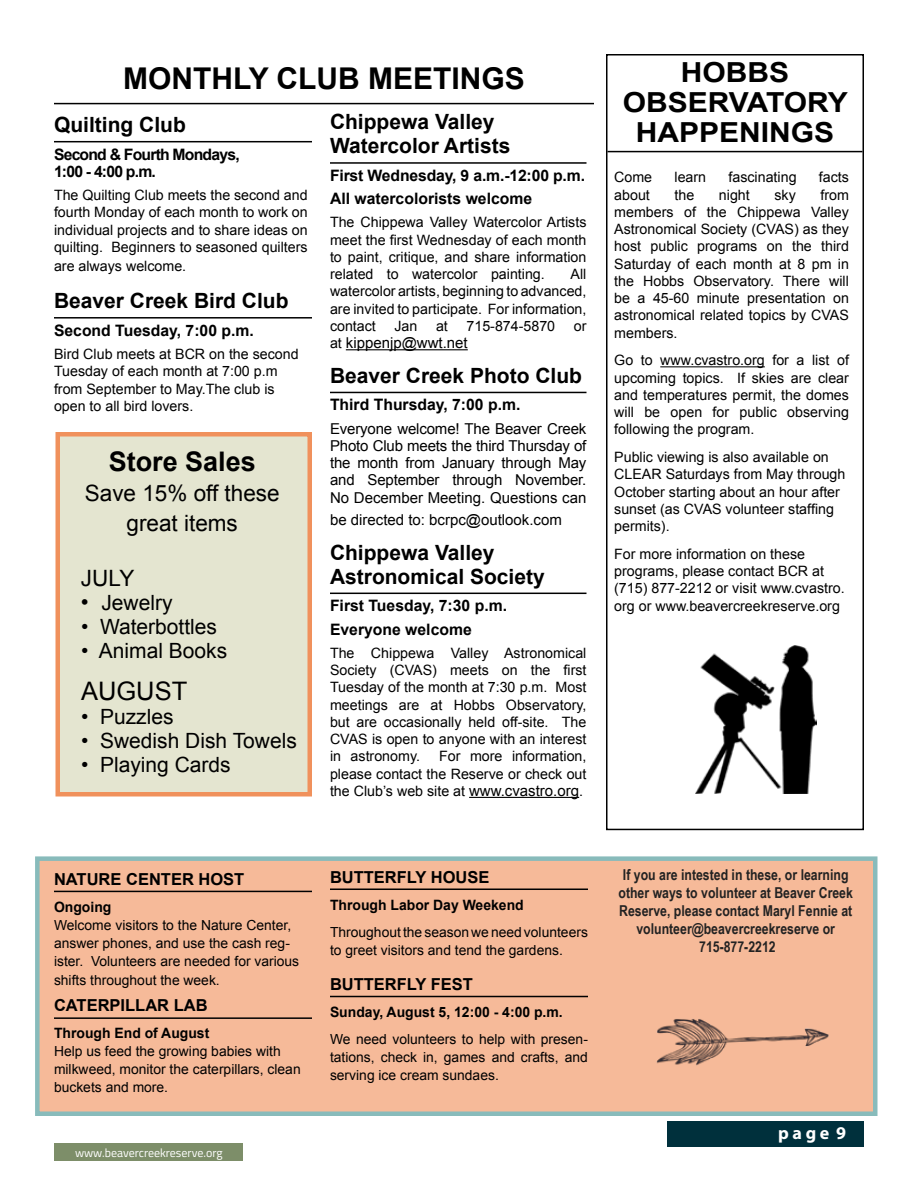
<style>
.page{position:relative;width:918px;height:1188px;background:#fff}
.page>*{position:absolute;margin:0;border:0;box-sizing:border-box;transform-origin:0 0}
.t1{font:700 30px "Arial";color:#000}
.t2{font:700 27.6px/30px "Arial";color:#000;text-align:center;scale:1.09 1}
.t3{font:700 27px "Arial";color:#000}
.t4{font:25.5px "Arial";color:#000}
.t5{font:22.5px/30px "Arial";color:#000;text-align:center}
.t6{font:700 21px/24px "Arial";color:#000}
.t7{font:21px "Arial";color:#000}
.t8{font:700 18px "Myriad Pro";color:#fff}
.t9{font:700 16.5px "Arial";color:#000}
.t10{font:700 15.75px/23.2px "Arial";color:#000}
.t11{font:700 15.75px/17.2px "Arial";letter-spacing:-.05em;color:#000}
.t12{font:15px/17.4px "Arial";color:#000;text-align:justify}
.t13{font:700 15px/18px "Arial Narrow";color:#222;text-align:center}
.t14{font:14.25px/17.2px "Arial";color:#000;text-align:justify}
.t15{font:700 14.25px "Arial";color:#000}
.t16{font:13.8px/18px "Arial";color:#000}
.t17{font:12px "Titillium";color:#fff}
.s1{font-size:14.25px}
.s2{font-size:22.5px}
.s3{font-size:15px}
</style>
<div class="page">
<hr style="left:54px;top:141px;width:258px;height:1px;background:#000">
<hr style="left:54px;top:317px;width:258px;height:2px;background:#000">
<hr style="left:54px;top:103px;width:540px;height:1px;background:#000">
<hr style="left:608px;top:151px;width:254px;height:1px;background:#000">
<hr style="left:660px;top:366px;width:105px;height:1px;background:#000">
<div style="left:606px;top:54px;width:258px;height:776px;border:2px solid #000"></div>
<hr style="left:330px;top:162px;width:256px;height:2px;background:#000">
<hr style="left:346px;top:349px;width:122px;height:1px;background:#000">
<hr style="left:330px;top:392px;width:256px;height:1px;background:#000">
<hr style="left:330px;top:593px;width:256px;height:1px;background:#000">
<hr style="left:469px;top:797px;width:110px;height:1px;background:#000">
<img style="left:695px;top:645px;width:122px;height:149px">
<div style="left:37px;top:859px;width:838px;height:255px;background:#f6ba99"></div>
<div style="left:35px;top:856px;width:843px;height:260px;border:4px solid #8bb"></div>
<div style="left:56px;top:432px;width:256px;height:364px;background:#e4e5d0;border:4px solid #f0915c"></div>
<div style="left:55px;top:1144px;width:188px;height:17px;background:#7d8e69"></div>
<hr style="left:54px;top:891px;width:258px;height:1px;background:#000">
<hr style="left:54px;top:1017px;width:258px;height:2px;background:#000">
<hr style="left:330px;top:889px;width:258px;height:1px;background:#000">
<hr style="left:330px;top:996px;width:258px;height:1px;background:#000">
<img style="left:656px;top:1019px;width:173px;height:47px">
<div style="left:668px;top:1121px;width:196px;height:26px;background:#00303c"></div>
<h1 class="t1" style="left:123px;top:59px;width:403px">MONTHLY CLUB MEETINGS</h1>
<h2 class="t2" style="left:623px;top:58px;width:208px">HOBBS<br>OBSERVATORY<br>HAPPENINGS</h2>
<p class="t14" style="left:614px;top:169px;width:40px">Come</p>
<p class="t14" style="left:675px;top:169px;width:33px">learn</p>
<p class="t14" style="left:729px;top:169px;width:70px">fascinating</p>
<p class="t14" style="left:819px;top:169px;width:32px">facts</p>
<p class="t14" style="left:614px;top:186px;width:37px">about</p>
<p class="t14" style="left:675px;top:186px;width:21px">the</p>
<p class="t14" style="left:719px;top:186px;width:32px">night</p>
<p class="t14" style="left:774px;top:186px;width:23px">sky</p>
<h3 class="t6" style="left:330px;top:110px;width:182px">Chippewa Valley<br>Watercolor Artists</h3>
<p class="t10" style="left:330px;top:164px;width:257px">First Wednesday, 9 a.m.-12:00 p.m.<br>All watercolorists welcome</p>
<p class="t14" style="left:330px;top:214px;width:258px">The Chippewa Valley Watercolor Artists meet the first Wednesday of each month to paint, critique, and share information related to watercolor painting.</p>
<h3 class="t6" style="left:54px;top:113px;width:133px">Quilting Club</h3>
<p class="t11" style="left:54px;top:146px;width:187px">Second &amp; Fourth Mondays,<br>1:00 - 4:00 p.m.</p>
<p class="t14" style="left:54px;top:187px;width:255px">The Quilting Club meets the second and fourth Monday of each month to work on individual projects and to share ideas on quilting. Beginners to seasoned quilters</p>
<p class="t14" style="left:54px;top:257px;width:134px">are always welcome.</p>
<h3 class="t6" style="left:54px;top:289px;width:236px">Beaver Creek Bird Club</h3>
<p class="t10" style="left:54px;top:319px;width:201px">Second Tuesday, 7:00 p.m.</p>
<p class="t14" style="left:54px;top:346px;width:246px;text-align:left">Bird Club meets at BCR on the second<br>Tuesday of each month at 7:00 p.m from September to May.The club is open to all bird lovers.</p>
<p class="t14" style="left:614px;top:186px;width:236px;text-indent:206px">from members of the Chippewa Valley Astronomical Society (CVAS) as they host public programs on the third Saturday of each month at 8 pm in the Hobbs Observatory. There will be a 45-60 minute presentation on astronomical related topics by CVAS members.</p>
<p class="t14" style="left:614px;top:352px;width:236px">Go to www.cvastro.org for a list of upcoming topics. If skies are clear and temperatures permit, the domes will be open for public observing following the program.</p>
<p class="t14" style="left:614px;top:449px;width:233px;text-align:left">Public viewing is also available on<br>CLEAR Saturdays from May through<br>October starting about an hour after sunset (as CVAS volunteer staffing permits).</p>
<p class="t14" style="left:614px;top:545px;width:232px;text-align:left">For more information on these programs, please contact BCR at (715) 877-2212 or visit www.cvastro. org or www.beavercreekreserve.org</p>
<p class="t14" style="left:330px;top:266px;width:258px;text-indent:241px">All watercolor artists, beginning to advanced, are invited to participate. For information, contact</p>
<p class="t14" style="left:395px;top:318px;width:24px">Jan</p>
<p class="t14" style="left:436px;top:318px;width:13px">at</p>
<p class="t14" style="left:467px;top:318px;width:90px">715-874-5870</p>
<p class="t14" style="left:574px;top:318px;width:14px">or</p>
<p class="t12" style="left:330px;top:334px;width:139px"><span class="s1">at</span> kippenjp@wwt.net</p>
<h3 class="t6" style="left:330px;top:364px;width:254px">Beaver Creek Photo Club</h3>
<p class="t10" style="left:330px;top:394px;width:192px">Third Thursday, 7:00 p.m.</p>
<p class="t12" style="left:330px;top:420px;width:258px">Everyone welcome! The Beaver Creek Photo Club meets the third Thursday of the month from January through May and September through November.<br>No December Meeting. Questions can</p>
<p class="t12" style="left:330px;top:511px;width:233px">be directed to: bcrpc@outlook.com</p>
<h3 class="t6" style="left:330px;top:541px;width:216px">Chippewa Valley<br>Astronomical Society</h3>
<p class="t10" style="left:330px;top:595px;width:179px">First Tuesday, 7:30 p.m.<br>Everyone welcome</p>
<p class="t14" style="left:330px;top:644px;width:258px">The Chippewa Valley Astronomical Society (CVAS) meets on the first Tuesday of the month at 7:30 p.m. Most meetings are at Hobbs Observatory, but are occasionally held off-site. The CVAS is open to anyone with an interest in astronomy.</p>
<h3 class="t3" style="left:109px;top:444px;width:149px">Store Sales</h3>
<h3 class="t5" style="left:85px;top:478px;width:196px">Save 15% off these great items</h3>
<h3 class="t5" style="left:81px;top:563px;width:55px">JULY</h3>
<h3 class="t7" style="left:81px;top:589px;width:93px"><span class="s2">•</span> Jewelry</h3>
<h3 class="t7" style="left:81px;top:613px;width:138px">• Waterbottles</h3>
<h3 class="t7" style="left:81px;top:637px;width:148px">• Animal Books</h3>
<h3 class="t4" style="left:81px;top:674px;width:108px">AUGUST</h3>
<h3 class="t7" style="left:81px;top:703px;width:94px">• Puzzles</h3>
<h3 class="t7" style="left:81px;top:727px;width:217px">• Swedish Dish Towels</h3>
<h3 class="t7" style="left:81px;top:751px;width:151px">• Playing Cards</h3>
<p class="t14" style="left:330px;top:748px;width:258px;text-indent:109px">For more information, please contact the Reserve or check out the Club’s web site at <span class="s3">www.cvastro.org</span>.</p>
<p class="t9" style="left:54px;top:868px;width:192px">NATURE CENTER HOST</p>
<p class="t15" style="left:54px;top:897px;width:59px">Ongoing</p>
<p class="t16" style="left:54px;top:916px;width:247px">Welcome visitors to the Nature Center, answer phones, and use the cash reg&shy;ister. Volunteers are needed for various</p>
<p class="t16" style="left:54px;top:971px;width:167px">shifts throughout the week.</p>
<p class="t9" style="left:54px;top:995px;width:155px">CATERPILLAR LAB</p>
<p class="t15" style="left:54px;top:1024px;width:157px">Through End of August</p>
<p class="t16" style="left:54px;top:1043px;width:248px">Help us feed the growing babies with milkweed, monitor the caterpillars, clean buckets and more.</p>
<p class="t17" style="left:75px;top:1144px;width:149px">www.beavercreekreserve.org</p>
<p class="t9" style="left:330px;top:866px;width:161px">BUTTERFLY HOUSE</p>
<p class="t15" style="left:330px;top:895px;width:195px">Through Labor Day Weekend</p>
<p class="t16" style="left:330px;top:923px;width:259px">Throughout the season we need volunteers to greet visitors and tend the gardens.</p>
<p class="t9" style="left:330px;top:973px;width:145px">BUTTERFLY FEST</p>
<p class="t15" style="left:330px;top:1002px;width:234px">Sunday, August 5, 12:00 - 4:00 p.m.</p>
<p class="t16" style="left:330px;top:1030px;width:260px;text-align:justify">We need volunteers to help with presen&shy;tations, check in, games and crafts, and serving ice cream sundaes.</p>
<p class="t13" style="left:619px;top:865px;width:236px">If you are intested in these, or learning other ways to volunteer at Beaver Creek Reserve, please contact Maryl Fennie at volunteer@beavercreekreserve or 715-877-2212</p>
<p class="t8" style="left:778px;top:1121px;width:69px">page 9</p>
</div>
